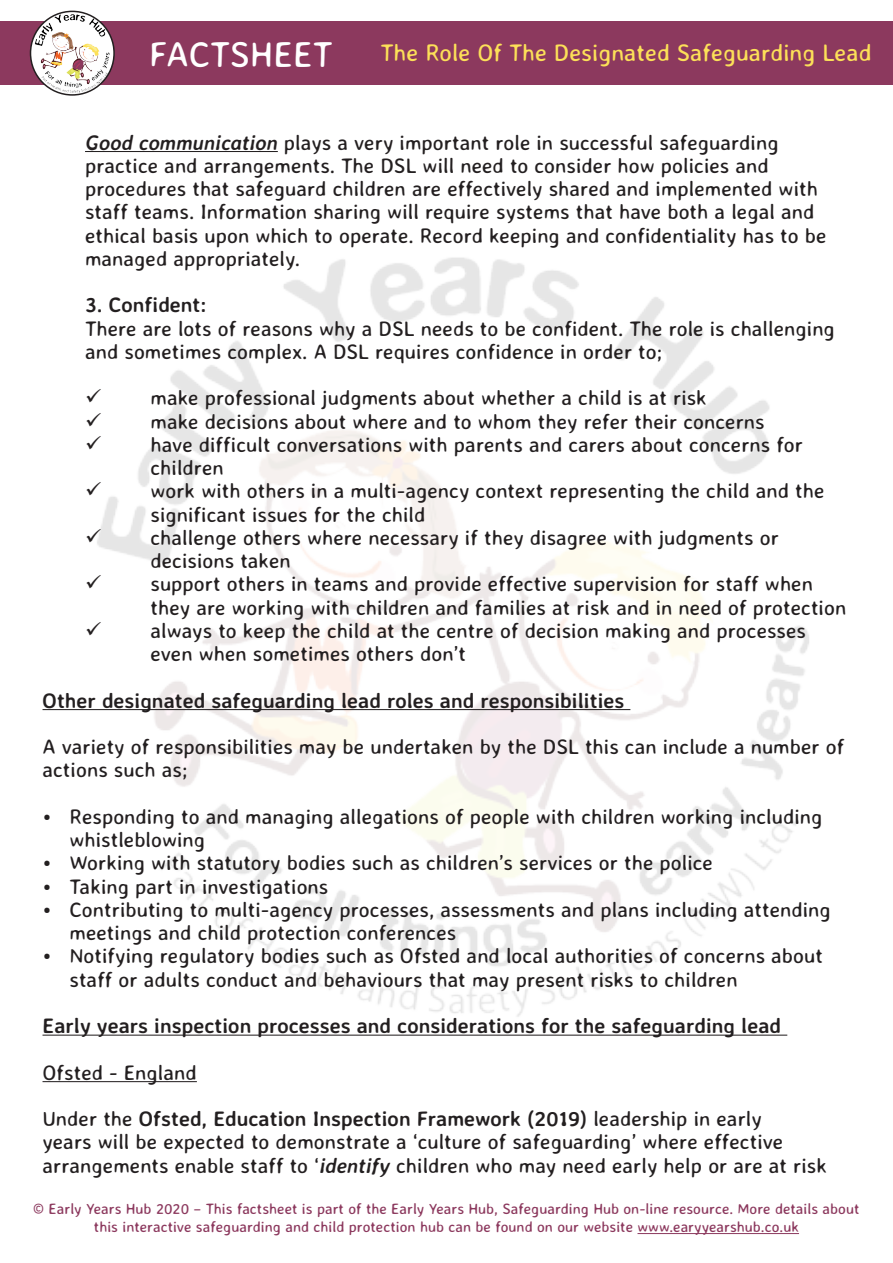
<style>
.page{position:relative;width:893px;height:1263px;background:#fff}
.page>*{position:absolute;margin:0;border:0;box-sizing:border-box;transform-origin:0 0}
.t1{font:36px "Averia Sans Libre";color:#fff}
.t2{font:24px "Averia Sans Libre";color:#fce058}
.t3{font:21px/23.2px "Averia Sans Libre";color:#231f20}
.t4{font:700 21px "Averia Sans Libre";color:#231f20}
.t5{font:15px/18px "Averia Sans Libre";color:#8c395e;text-align:center}
.s1{font-weight:700;font-style:italic}
.s2{font-weight:700}
</style>
<div class="page">
<hr style="left:637px;top:1233px;width:162px;height:1px;background:#8c395e">
<img style="left:43px;top:257px;width:766px;height:778px">
<div style="left:0;top:21px;width:893px;height:64px;background:#8c395e"></div>
<img style="left:31px;top:11px;width:82px;height:83px">
<div style="left:30px;top:11px;width:85px;height:85px;border:2px solid #231f20;border-radius:50%"></div>
<hr style="left:85px;top:151px;width:193px;height:1px;background:#231f20">
<hr style="left:43px;top:709px;width:587px;height:1px;background:#231f20">
<hr style="left:43px;top:1034px;width:744px;height:2px;background:#231f20">
<hr style="left:43px;top:1081px;width:154px;height:1px;background:#231f20">
<svg style="left:87px;top:389px;width:14px;height:14px"></svg>
<svg style="left:87px;top:412px;width:14px;height:14px"></svg>
<svg style="left:87px;top:435px;width:14px;height:14px"></svg>
<svg style="left:87px;top:482px;width:14px;height:14px"></svg>
<svg style="left:87px;top:528px;width:14px;height:14px"></svg>
<svg style="left:87px;top:575px;width:14px;height:14px"></svg>
<svg style="left:87px;top:621px;width:14px;height:14px"></svg>
<h1 class="t1" style="left:149px;top:32px;width:185px">FACTSHEET</h1>
<p class="t2" style="left:381px;top:38px;width:493px">The Role Of The Designated Safeguarding Lead</p>
<p class="t3" style="left:85px;top:130px;width:743px"><span class="s1">Good communication</span> plays a very important role in successful safeguarding practice and arrangements. The DSL will need to consider how policies and procedures that safeguard children are effectively shared and implemented with staff teams. Information sharing will require systems that have both a legal and ethical basis upon which to operate. Record keeping and confidentiality has to be managed appropriately.</p>
<p class="t4" style="left:85px;top:292px;width:123px">3. Confident:</p>
<p class="t3" style="left:85px;top:316px;width:751px">There are lots of reasons why a DSL needs to be confident. The role is challenging and sometimes complex. A DSL requires confidence in order to;</p>
<p class="t3" style="left:151px;top:386px;width:697px">make professional judgments about whether a child is at risk<br>make decisions about where and to whom they refer their concerns<br>have difficult conversations with parents and carers about concerns for children<br>work with others in a multi-agency context representing the child and the significant issues for the child<br>challenge others where necessary if they disagree with judgments or decisions taken<br>support others in teams and provide effective supervision for staff when they are working with children and families at risk and in need of protection always to keep the child at the centre of decision making and processes even when sometimes others don’t</p>
<p class="t4" style="left:43px;top:687px;width:583px">Other designated safeguarding lead roles and responsibilities</p>
<p class="t3" style="left:43px;top:735px;width:803px">A variety of responsibilities may be undertaken by the DSL this can include a number of actions such as;</p>
<p class="t3" style="left:70px;top:804px;width:754px;text-indent:-27px">• Responding to and managing allegations of people with children working including whistleblowing</p>
<p class="t3" style="left:43px;top:851px;width:672px">• Working with statutory bodies such as children’s services or the police</p>
<p class="t3" style="left:43px;top:874px;width:287px">• Taking part in investigations</p>
<p class="t3" style="left:70px;top:897px;width:763px;text-indent:-27px">• Contributing to multi-agency processes, assessments and plans including attending meetings and child protection conferences</p>
<p class="t3" style="left:70px;top:944px;width:755px;text-indent:-27px">• Notifying regulatory bodies such as Ofsted and local authorities of concerns about staff or adults conduct and behaviours that may present risks to children</p>
<p class="t4" style="left:43px;top:1012px;width:740px">Early years inspection processes and considerations for the safeguarding lead</p>
<p class="t3" style="left:43px;top:1060px;width:156px">Ofsted - England</p>
<p class="t3" style="left:43px;top:1107px;width:786px">Under the <span class="s2">Ofsted, Education Inspection Framework (2019)</span> leadership in early<br>years will be expected to demonstrate a ‘culture of safeguarding’ where effective arrangements enable staff to ‘<span class="s1">identify</span> children who may need early help or are at risk</p>
<p class="t5" style="left:33px;top:1200px;width:828px">© Early Years Hub 2020 – This factsheet is part of the Early Years Hub, Safeguarding Hub on-line resource. More details about this interactive safeguarding and child protection hub can be found on our website www.earyyearshub.co.uk</p>
</div>
